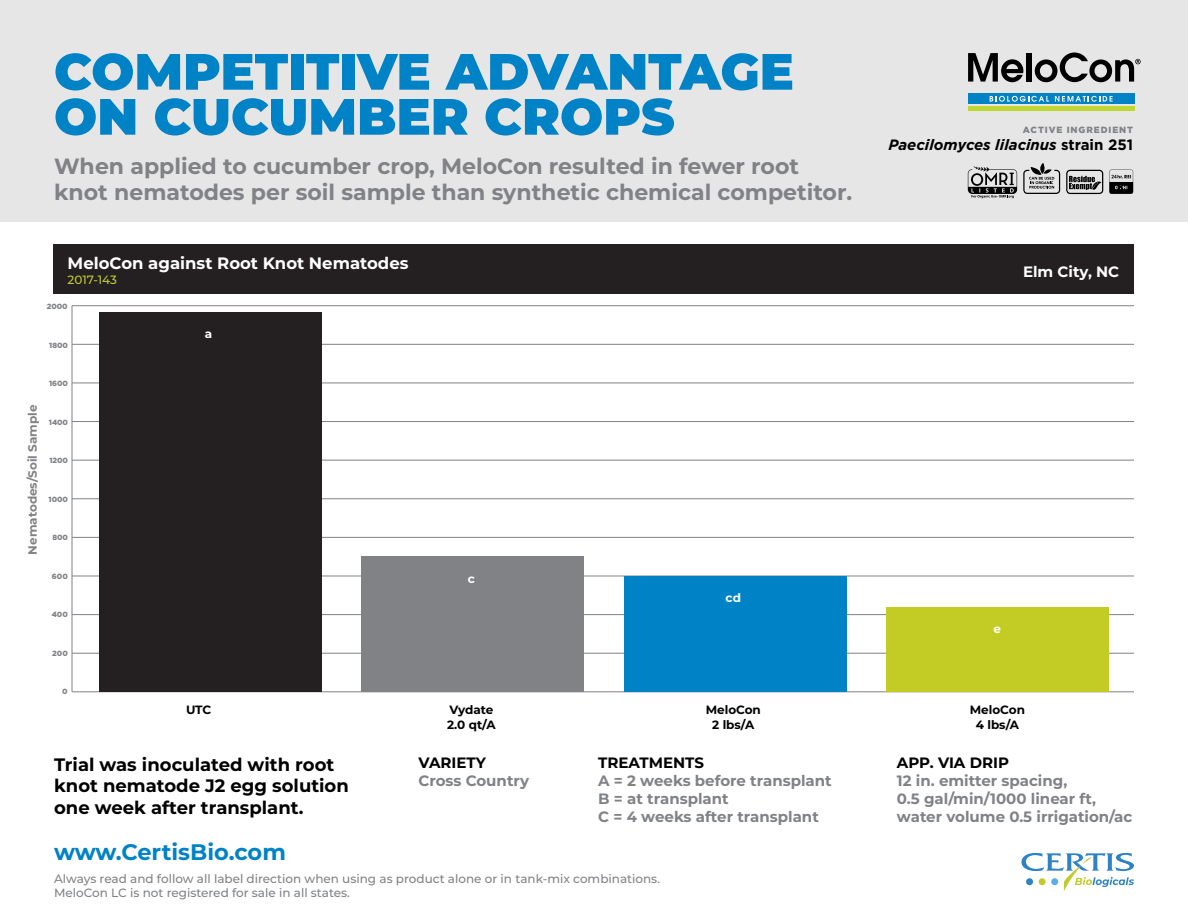
<style>
.page{position:relative;width:1188px;height:918px;background:#fff}
.page>*{position:absolute;margin:0;border:0;box-sizing:border-box;transform-origin:0 0}
.t1{font:900 51px/45px "Montserrat";color:#0082c7}
.t2{font:700 22.5px "Montserrat";color:#0082c7}
.t3{font:700 22.05px "Montserrat";color:#808285}
.t4{font:700 18px/21.6px "Montserrat";color:#000}
.t5{font:700 16.5px "Montserrat";color:#fff}
.t6{font:700 15px "Montserrat";color:#808285}
.t7{font:italic 700 15px "Gotham HTF";color:#000}
.t8{font:700 15px "Montserrat";color:#000}
.t9{font:700 15px "Montserrat";color:#fff}
.t10{font:500 12px "Montserrat";color:#808285}
.t11{font:700 12px "Montserrat";color:#000}
.t12{font:700 12px "Montserrat";color:#808285}
.t13{font:500 12px "Montserrat";letter-spacing:-.005em;color:#c1cc30}
.t14{font:700 12px "Montserrat";color:#fff}
.t15{font:900 9px "Gotham HTF";letter-spacing:.1em;color:#808285}
.t16{font:900 7.5px "Gotham HTF";color:#808285}
.s1{font-style:normal}
</style>
<div class="page">
<div style="left:54px;top:244px;width:1080px;height:50px;background:#241f21"></div>
<hr style="left:72px;top:460px;width:1062px;height:1px;background:#808285">
<hr style="left:72px;top:344px;width:1062px;height:1px;background:#808285">
<hr style="left:72px;top:499px;width:1062px;height:1px;background:#808285">
<hr style="left:72px;top:537px;width:1062px;height:1px;background:#808285">
<hr style="left:72px;top:614px;width:1062px;height:1px;background:#808285">
<hr style="left:72px;top:653px;width:1062px;height:1px;background:#808285">
<hr style="left:72px;top:576px;width:1062px;height:1px;background:#808285">
<hr style="left:72px;top:421px;width:1062px;height:1px;background:#808285">
<hr style="left:72px;top:383px;width:1062px;height:1px;background:#808285">
<hr style="left:72px;top:305px;width:1062px;height:1px;background:#808285">
<hr style="left:72px;top:691px;width:1062px;height:1px;background:#808285">
<hr style="left:72px;top:306px;width:1px;height:386px;background:#808285">
<div style="left:99px;top:312px;width:223px;height:380px;background:#241f21"></div>
<div style="left:361px;top:556px;width:223px;height:136px;background:#808285"></div>
<div style="left:624px;top:576px;width:222px;height:116px;background:#0082c7"></div>
<div style="left:886px;top:607px;width:223px;height:85px;background:#c2cc24"></div>
<div style="left:0;top:0;width:1188px;height:221px;background:#e6e6e6"></div>
<svg style="left:1021px;top:853px;width:113px;height:38px"></svg>
<div style="left:1026px;top:878px;width:7px;height:7px;background:#2e82c5;border-radius:50%"></div>
<div style="left:1039px;top:878px;width:7px;height:7px;background:#c1cb30;border-radius:50%"></div>
<div style="left:1051px;top:878px;width:7px;height:7px;background:#57b0e2;border-radius:50%"></div>
<svg style="left:1066px;top:170px;width:37px;height:24px"></svg>
<svg style="left:1023px;top:163px;width:37px;height:31px"></svg>
<svg style="left:1109px;top:170px;width:24px;height:24px"></svg>
<svg style="left:968px;top:166px;width:49px;height:32px"></svg>
<svg style="left:968px;top:53px;width:55px;height:29px"></svg>
<div style="left:1027px;top:53px;width:5px;height:29px;background:#000"></div>
<svg style="left:1035px;top:52px;width:106px;height:30px"></svg>
<div style="left:968px;top:93px;width:166px;height:11px;background:#0082c4"></div>
<div style="left:968px;top:106px;width:166px;height:5px;background:#bfd730"></div>
<svg style="left:990px;top:96px;width:59px;height:6px"></svg>
<svg style="left:1055px;top:96px;width:58px;height:6px"></svg>
<p class="t1" style="left:54px;top:46px;width:741px">COMPETITIVE ADVANTAGE<br>ON CUCUMBER CROPS</p>
<p class="t3" style="left:54px;top:150px;width:747px">When applied to cucumber crop, MeloCon resulted in fewer root</p>
<p class="t3" style="left:54px;top:176px;width:800px">knot nematodes per soil sample than synthetic chemical competitor.</p>
<p class="t15" style="left:1023px;top:125px;width:112px">ACTIVE INGREDIENT</p>
<p class="t7" style="left:888px;top:136px;width:246px">Paecilomyces lilacinus <span class="s1">strain 251</span></p>
<p class="t12" style="left:24px;top:555px;width:152px;rotate:-90deg">Nematodes/Soil Sample</p>
<p class="t5" style="left:68px;top:251px;width:342px">MeloCon against Root Knot Nematodes</p>
<p class="t13" style="left:68px;top:271px;width:51px">2017-143</p>
<p class="t9" style="left:1023px;top:260px;width:98px">Elm City, NC</p>
<p class="t16" style="left:47px;top:302px;width:22px">2000</p>
<p class="t16" style="left:49px;top:341px;width:20px">1800</p>
<p class="t16" style="left:49px;top:379px;width:21px">1600</p>
<p class="t16" style="left:49px;top:418px;width:21px">1400</p>
<p class="t16" style="left:49px;top:456px;width:20px">1200</p>
<p class="t16" style="left:49px;top:495px;width:21px">1000</p>
<p class="t16" style="left:52px;top:533px;width:17px">800</p>
<p class="t16" style="left:52px;top:572px;width:17px">600</p>
<p class="t16" style="left:52px;top:610px;width:18px">400</p>
<p class="t16" style="left:52px;top:649px;width:17px">200</p>
<p class="t16" style="left:62px;top:687px;width:7px">0</p>
<p class="t14" style="left:205px;top:325px;width:9px">a</p>
<p class="t11" style="left:186px;top:701px;width:27px">UTC</p>
<p class="t14" style="left:468px;top:570px;width:9px">c</p>
<p class="t11" style="left:449px;top:701px;width:46px">Vydate</p>
<p class="t11" style="left:447px;top:716px;width:50px">2.0 qt/A</p>
<p class="t14" style="left:726px;top:589px;width:17px">cd</p>
<p class="t11" style="left:706px;top:701px;width:57px">MeloCon</p>
<p class="t11" style="left:712px;top:716px;width:44px">2 lbs/A</p>
<p class="t14" style="left:994px;top:621px;width:9px">e</p>
<p class="t11" style="left:970px;top:701px;width:57px">MeloCon</p>
<p class="t11" style="left:976px;top:716px;width:45px">4 lbs/A</p>
<p class="t4" style="left:54px;top:753px;width:296px">Trial was inoculated with root knot nematode J2 egg solution one week after transplant.</p>
<p class="t8" style="left:418px;top:752px;width:69px">VARIETY</p>
<p class="t6" style="left:418px;top:770px;width:112px">Cross Country</p>
<p class="t8" style="left:598px;top:752px;width:107px">TREATMENTS</p>
<p class="t6" style="left:598px;top:770px;width:235px">A = 2 weeks before transplant</p>
<p class="t6" style="left:598px;top:788px;width:132px">B = at transplant</p>
<p class="t6" style="left:598px;top:806px;width:222px">C = 4 weeks after transplant</p>
<p class="t2" style="left:54px;top:836px;width:233px">www.CertisBio.com</p>
<p class="t10" style="left:54px;top:870px;width:608px">Always read and follow all label direction when using as product alone or in tank-mix combinations.</p>
<p class="t10" style="left:54px;top:884px;width:297px">MeloCon LC is not registered for sale in all states.</p>
<p class="t8" style="left:897px;top:752px;width:114px">APP. VIA DRIP</p>
<p class="t6" style="left:897px;top:770px;width:172px">12 in. emitter spacing,</p>
<p class="t6" style="left:897px;top:788px;width:201px">0.5 gal/min/1000 linear ft,</p>
<p class="t6" style="left:897px;top:806px;width:237px">water volume 0.5 irrigation/ac</p>
</div>
